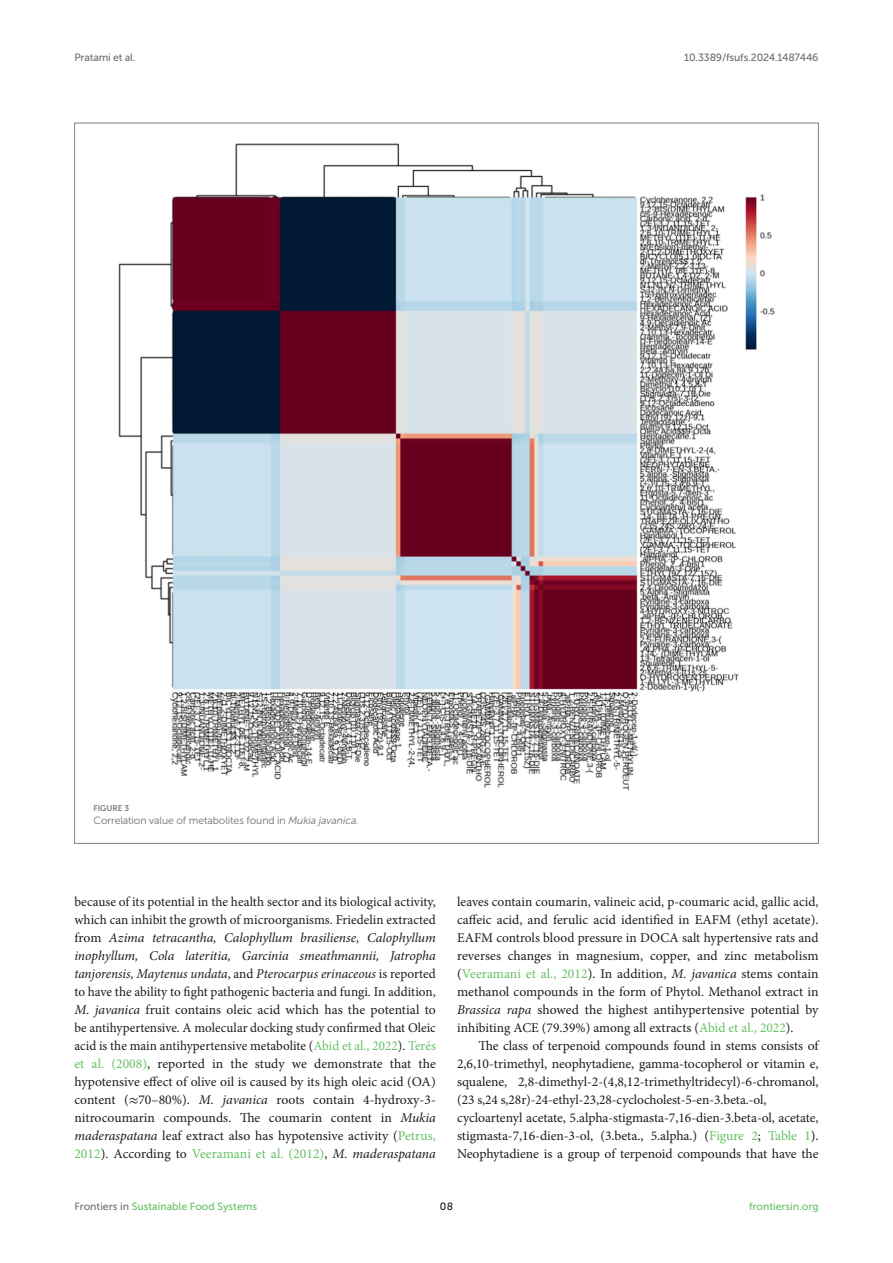
<style>
.page{position:relative;width:893px;height:1263px;background:#fff}
.page>*{position:absolute;margin:0;border:0;box-sizing:border-box;transform-origin:0 0}
.TEXT{font:13.5px/18px "Minion Pro";letter-spacing:-.005em;color:#1b1c1b;text-align:justify}
.FIG_LEG{font:10.5px "Museo Sans 300";letter-spacing:-.01em;color:#706f70}
.t1{font:10.5px "Museo Sans 500";color:#65c161}
.t2{font:10.5px "Museo Sans 500";letter-spacing:-.015em;color:#706f70}
.t3{font:10.5px "Museo Sans 500";color:#1b1c1b}
.FIG_HD{font:8.25px "Museo Sans 700";letter-spacing:-.01em;color:#7e7f7f}
.s1{font-style:italic}
.s2{color:#65c161}
.s3{font-family:"STIX General"}
.s4{color:#706f70}
</style>
<div class="page">
<img style="left:118px;top:143px;width:657px;height:648px">
<p class="t2" style="left:74px;top:51px;width:63px">Pratami et al.</p>
<p class="t2" style="left:684px;top:51px;width:136px">10.3389/fsufs.2024.1487446</p>
<p class="FIG_HD" style="left:94px;top:803px;width:37px">FIGURE 3</p>
<p class="FIG_LEG" style="left:94px;top:815px;width:267px">Correlation value of metabolites found in <span class="s1">Mukia javanica.</span></p>
<p class="TEXT" style="left:74px;top:893px;width:363px">because of its potential in the health sector and its biological activity, which can inhibit the growth of microorganisms. Friedelin extracted from <span class="s1">Azima tetracantha, Calophyllum brasiliense, Calophyllum inophyllum, Cola lateritia, Garcinia smeathmannii, Jatropha tanjorensis, Maytenus undata</span>, and <span class="s1">Pterocarpus erinaceous</span> is reported to have the ability to fight pathogenic bacteria and fungi. In addition, <span class="s1">M. javanica</span> fruit contains oleic acid which has the potential to be antihypertensive. A molecular docking study confirmed that Oleic acid is the main antihypertensive metabolite (<span class="s2">Abid et al., 2022</span>). <span class="s2">Terés et al. (2008)</span>, reported in the study we demonstrate that the hypotensive effect of olive oil is caused by its high oleic acid (OA) content (<span class="s3">≈</span>70–80%). <span class="s1">M. javanica</span> roots contain 4-hydroxy-3- nitrocoumarin compounds. The coumarin content in <span class="s1">Mukia maderaspatana</span> leaf extract also has hypotensive activity (<span class="s2">Petrus, 2012</span>). According to <span class="s2">Veeramani et al. (2012)</span>, <span class="s1">M. maderaspatana</span></p>
<p class="TEXT" style="left:457px;top:893px;width:363px">leaves contain coumarin, valineic acid, p-coumaric acid, gallic acid, caffeic acid, and ferulic acid identified in EAFM (ethyl acetate).<br>EAFM controls blood pressure in DOCA salt hypertensive rats and reverses changes in magnesium, copper, and zinc metabolism (<span class="s2">Veeramani et al., 2012</span>). In addition, <span class="s1">M. javanica</span> stems contain methanol compounds in the form of Phytol. Methanol extract in <span class="s1">Brassica rapa</span> showed the highest antihypertensive potential by inhibiting ACE (79.39%) among all extracts (<span class="s2">Abid et al., 2022</span>).</p>
<p class="TEXT" style="left:457px;top:1037px;width:363px;text-align:left;text-indent:21px">The class of terpenoid compounds found in stems consists of 2,6,10-trimethyl, neophytadiene, gamma-tocopherol or vitamin e, squalene, 2,8-dimethyl-2-(4,8,12-trimethyltridecyl)-6-chromanol, (23 s,24 s,28r)-24-ethyl-23,28-cyclocholest-5-en-3.beta.-ol, cycloartenyl acetate, 5.alpha-stigmasta-7,16-dien-3.beta-ol, acetate, stigmasta-7,16-dien-3-ol, (3.beta., 5.alpha.) (<span class="s2">Figure 2</span>; <span class="s2">Table 1</span>).<br>Neophytadiene is a group of terpenoid compounds that have the</p>
<p class="t1" style="left:74px;top:1200px;width:184px"><span class="s4">Frontiers in</span> Sustainable Food Systems</p>
<p class="t3" style="left:440px;top:1200px;width:15px">08</p>
<p class="t1" style="left:749px;top:1200px;width:71px">frontiersin.org</p>
</div>
